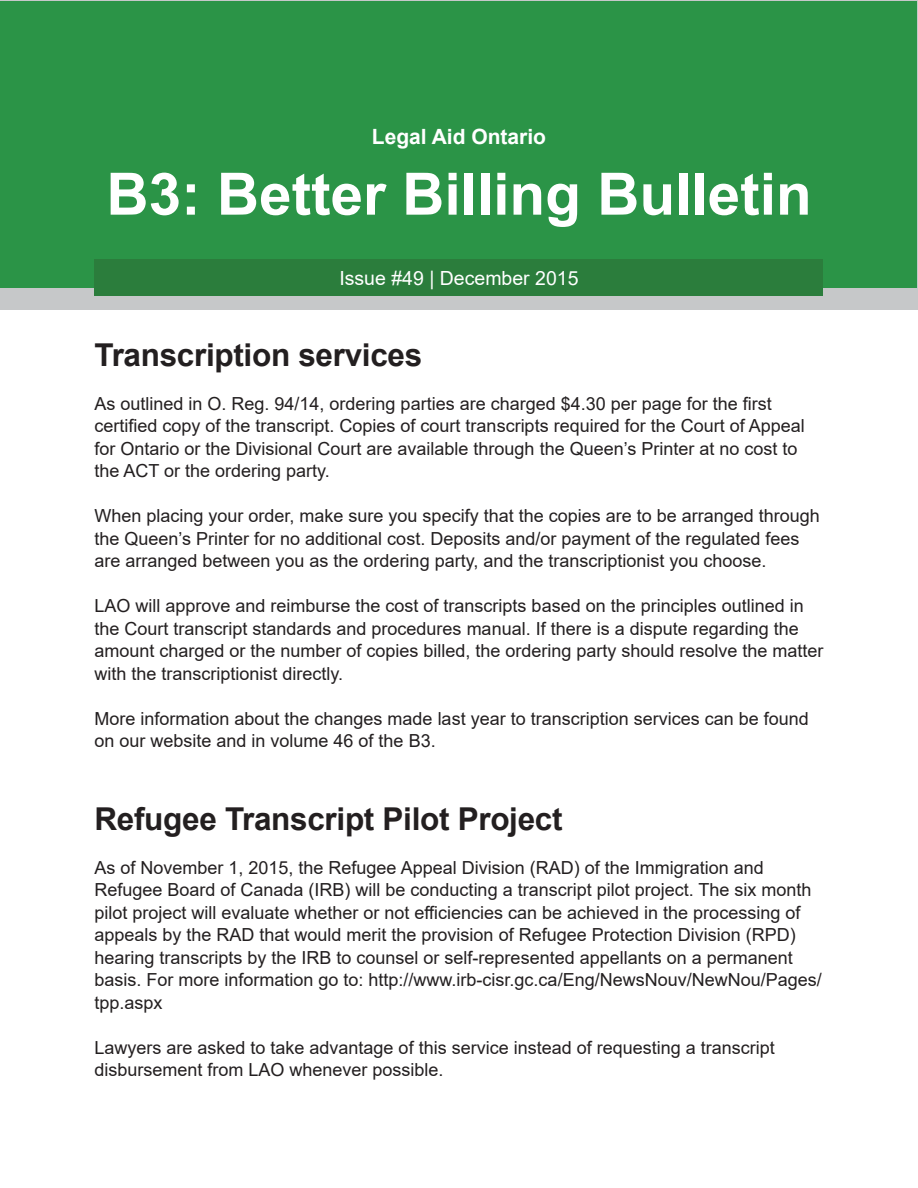
<style>
.page{position:relative;width:918px;height:1188px;background:#fff}
.page>*{position:absolute;margin:0;border:0;box-sizing:border-box;transform-origin:0 0}
.Heading_1__title_pag{font:700 58.5px "Arial";color:#fff}
.Heading_2{font:700 31.5px "Arial";letter-spacing:-.01em;color:#231f20}
.Heading_1__title_pag-2{font:700 21px "Arial";color:#fff}
.t1{font:19.5px "Arial";color:#fff}
.t2{font:18px/22.5px "Arial";color:#231f20}
</style>
<div class="page">
<div style="left:0;top:0;width:918px;height:310px;background:#c6c8c9"></div>
<div style="left:1px;top:1px;width:916px;height:286px;background:#2b9447"></div>
<div style="left:94px;top:259px;width:730px;height:37px;background:#2b7d3c"></div>
<h1 class="Heading_1__title_pag-2" style="left:372px;top:122px;width:176px">Legal Aid Ontario</h1>
<h1 class="Heading_1__title_pag" style="left:106px;top:153px;width:707px">B3: Better Billing Bulletin</h1>
<p class="t1" style="left:339px;top:264px;width:241px">Issue #49 | December 2015</p>
<h2 class="Heading_2" style="left:94px;top:333px;width:329px">Transcription services</h2>
<p class="t2" style="left:94px;top:392px;width:712px">As outlined in O. Reg. 94/14, ordering parties are charged $4.30 per page for the first certified copy of the transcript. Copies of court transcripts required for the Court of Appeal for Ontario or the Divisional Court are available through the Queen’s Printer at no cost to the ACT or the ordering party.</p>
<p class="t2" style="left:94px;top:505px;width:727px">When placing your order, make sure you specify that the copies are to be arranged through the Queen’s Printer for no additional cost. Deposits and/or payment of the regulated fees are arranged between you as the ordering party, and the transcriptionist you choose.</p>
<p class="t2" style="left:94px;top:595px;width:730px">LAO will approve and reimburse the cost of transcripts based on the principles outlined in the Court transcript standards and procedures manual. If there is a dispute regarding the amount charged or the number of copies billed, the ordering party should resolve the matter with the transcriptionist directly.</p>
<p class="t2" style="left:94px;top:707px;width:716px">More information about the changes made last year to transcription services can be found on our website and in volume 46 of the B3.</p>
<h2 class="Heading_2" style="left:94px;top:797px;width:470px">Refugee Transcript Pilot Project</h2>
<p class="t2" style="left:94px;top:856px;width:729px">As of November 1, 2015, the Refugee Appeal Division (RAD) of the Immigration and Refugee Board of Canada (IRB) will be conducting a transcript pilot project. The six month pilot project will evaluate whether or not efficiencies can be achieved in the processing of appeals by the RAD that would merit the provision of Refugee Protection Division (RPD) hearing transcripts by the IRB to counsel or self-represented appellants on a permanent basis. For more information go to: http://www.irb-cisr.gc.ca/Eng/NewsNouv/NewNou/Pages/ tpp.aspx</p>
<p class="t2" style="left:94px;top:1036px;width:682px">Lawyers are asked to take advantage of this service instead of requesting a transcript disbursement from LAO whenever possible.</p>
</div>
